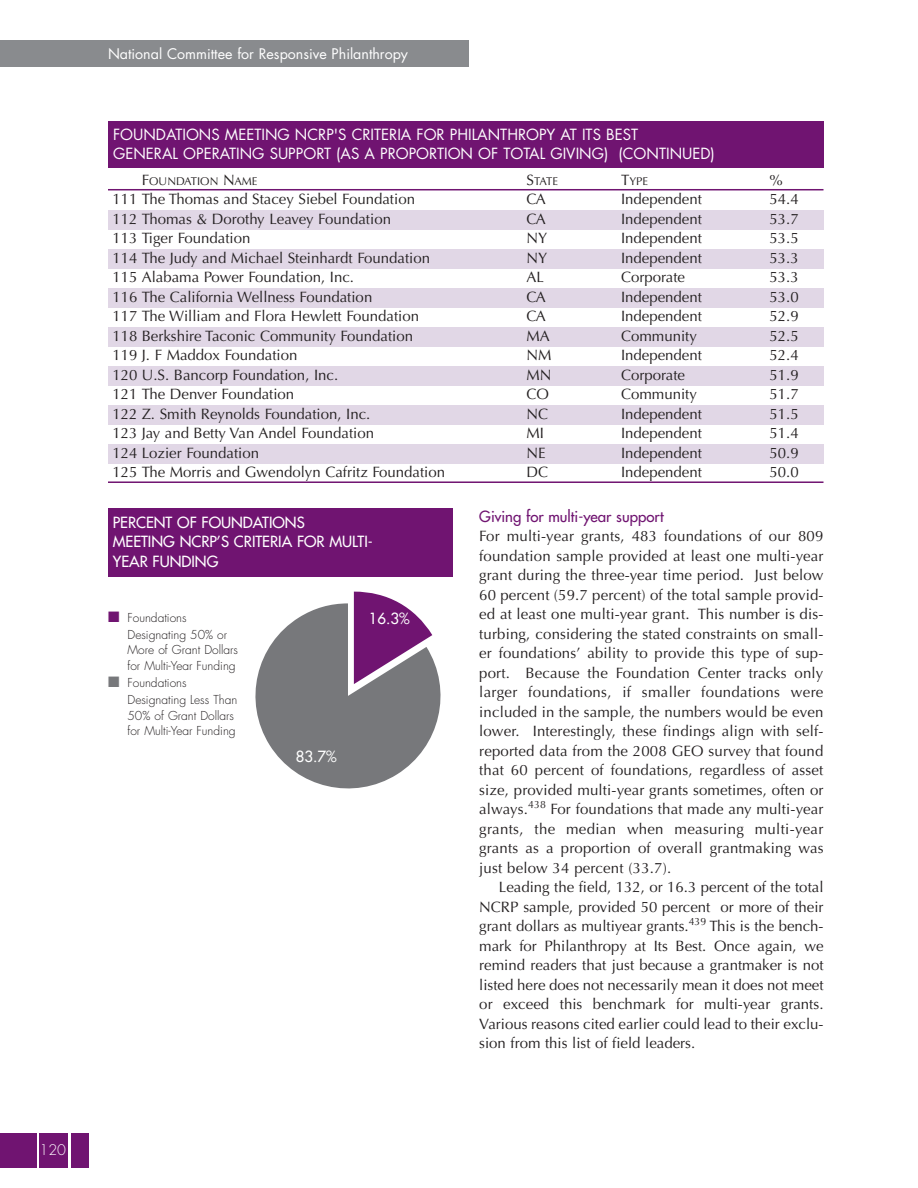
<style>
.page{position:relative;width:918px;height:1188px;background:#fff}
.page>*{position:absolute;margin:0;border:0;box-sizing:border-box;transform-origin:0 0}
.t1{font:15px/19.5px "Optima";color:#231f20;text-align:justify}
.t2{font:15px/19.5px "Futura";color:#fff}
.t3{font:15px/19.5px "Futura";color:#fff}
.t4{font:15px "Futura";color:#701471}
.t5{font:14.25px "Futura";color:#fff}
.t6{font:300 14.25px "Futura";color:#fff}
.t7{font:300 12px/16px "Futura";color:#231f20}
.t8{font:11.25px "Optima";color:#231f20}
.s1{font-size:15px}
.s2{color:#701471}
.s3{color:#77787b}
</style>
<div class="page">
<div style="left:108px;top:210px;width:716px;height:20px;background:#e1d7e6"></div>
<div style="left:108px;top:249px;width:716px;height:19px;background:#e1d7e6"></div>
<div style="left:108px;top:288px;width:716px;height:19px;background:#e1d7e6"></div>
<div style="left:108px;top:327px;width:716px;height:19px;background:#e1d7e6"></div>
<div style="left:108px;top:366px;width:716px;height:19px;background:#e1d7e6"></div>
<div style="left:108px;top:405px;width:716px;height:19px;background:#e1d7e6"></div>
<div style="left:108px;top:444px;width:716px;height:19px;background:#e1d7e6"></div>
<div style="left:108px;top:122px;width:716px;height:46px;background:#701471"></div>
<div style="left:0;top:40px;width:469px;height:28px;background:#898b8e"></div>
<div style="left:0;top:1134px;width:36px;height:34px;background:#701471"></div>
<div style="left:40px;top:1134px;width:28px;height:34px;background:#701471"></div>
<div style="left:72px;top:1134px;width:17px;height:34px;background:#701471"></div>
<hr style="left:108px;top:189px;width:716px;height:1px;background:#701471">
<hr style="left:108px;top:481px;width:716px;height:2px;background:#701471">
<div style="left:108px;top:509px;width:344px;height:68px;background:#701471"></div>
<svg style="left:255px;top:592px;width:186px;height:196px"></svg>
<p class="t6" style="left:40px;top:1143px;width:28px">120</p>
<p class="t5" style="left:108px;top:48px;width:302px">National Committee for Responsive Philanthropy</p>
<p class="t2" style="left:113px;top:126px;width:603px">FOUNDATIONS MEETING NCRP'S CRITERIA FOR PHILANTHROPY AT ITS BEST<br>GENERAL OPERATING SUPPORT (AS A PROPORTION OF TOTAL GIVING) (CONTINUED)</p>
<p class="t8" style="left:142px;top:176px;width:117px"><span class="s1">F</span>OUNDATION <span class="s1">N</span>AME</p>
<p class="t8" style="left:527px;top:176px;width:33px"><span class="s1">S</span>TATE</p>
<p class="t8" style="left:621px;top:176px;width:29px"><span class="s1">T</span>YPE</p>
<p class="t1" style="left:770px;top:172px;width:15px">%</p>
<p class="t1" style="left:113px;top:191px;width:304px">111 The Thomas and Stacey Siebel Foundation</p>
<p class="t1" style="left:527px;top:191px;width:21px">CA</p>
<p class="t1" style="left:621px;top:191px;width:82px">Independent</p>
<p class="t1" style="left:770px;top:191px;width:31px">54.4</p>
<p class="t1" style="left:113px;top:211px;width:280px">112 Thomas &amp; Dorothy Leavey Foundation</p>
<p class="t1" style="left:527px;top:211px;width:21px">CA</p>
<p class="t1" style="left:621px;top:211px;width:82px">Independent</p>
<p class="t1" style="left:770px;top:211px;width:31px">53.7</p>
<p class="t1" style="left:113px;top:230px;width:139px">113 Tiger Foundation</p>
<p class="t1" style="left:527px;top:230px;width:22px">NY</p>
<p class="t1" style="left:621px;top:230px;width:82px">Independent</p>
<p class="t1" style="left:770px;top:230px;width:31px">53.5</p>
<p class="t1" style="left:113px;top:250px;width:319px">114 The Judy and Michael Steinhardt Foundation</p>
<p class="t1" style="left:527px;top:250px;width:22px">NY</p>
<p class="t1" style="left:621px;top:250px;width:82px">Independent</p>
<p class="t1" style="left:770px;top:250px;width:31px">53.3</p>
<p class="t1" style="left:113px;top:269px;width:243px">115 Alabama Power Foundation, Inc.</p>
<p class="t1" style="left:527px;top:269px;width:19px">AL</p>
<p class="t1" style="left:621px;top:269px;width:66px">Corporate</p>
<p class="t1" style="left:770px;top:269px;width:31px">53.3</p>
<p class="t1" style="left:113px;top:289px;width:261px">116 The California Wellness Foundation</p>
<p class="t1" style="left:527px;top:289px;width:21px">CA</p>
<p class="t1" style="left:621px;top:289px;width:82px">Independent</p>
<p class="t1" style="left:770px;top:289px;width:31px">53.0</p>
<p class="t1" style="left:113px;top:308px;width:308px">117 The William and Flora Hewlett Foundation</p>
<p class="t1" style="left:527px;top:308px;width:21px">CA</p>
<p class="t1" style="left:621px;top:308px;width:82px">Independent</p>
<p class="t1" style="left:770px;top:308px;width:31px">52.9</p>
<p class="t1" style="left:113px;top:328px;width:302px">118 Berkshire Taconic Community Foundation</p>
<p class="t1" style="left:527px;top:328px;width:25px">MA</p>
<p class="t1" style="left:621px;top:328px;width:77px">Community</p>
<p class="t1" style="left:770px;top:328px;width:31px">52.5</p>
<p class="t1" style="left:113px;top:347px;width:186px">119 J. F Maddox Foundation</p>
<p class="t1" style="left:527px;top:347px;width:27px">NM</p>
<p class="t1" style="left:621px;top:347px;width:82px">Independent</p>
<p class="t1" style="left:770px;top:347px;width:31px">52.4</p>
<p class="t1" style="left:113px;top:367px;width:227px">120 U.S. Bancorp Foundation, Inc.</p>
<p class="t1" style="left:527px;top:367px;width:27px">MN</p>
<p class="t1" style="left:621px;top:367px;width:66px">Corporate</p>
<p class="t1" style="left:770px;top:367px;width:31px">51.9</p>
<p class="t1" style="left:113px;top:386px;width:183px">121 The Denver Foundation</p>
<p class="t1" style="left:527px;top:386px;width:24px">CO</p>
<p class="t1" style="left:621px;top:386px;width:77px">Community</p>
<p class="t1" style="left:770px;top:386px;width:31px">51.7</p>
<p class="t1" style="left:113px;top:406px;width:259px">122 Z. Smith Reynolds Foundation, Inc.</p>
<p class="t1" style="left:527px;top:406px;width:23px">NC</p>
<p class="t1" style="left:621px;top:406px;width:82px">Independent</p>
<p class="t1" style="left:770px;top:406px;width:31px">51.5</p>
<p class="t1" style="left:113px;top:425px;width:263px">123 Jay and Betty Van Andel Foundation</p>
<p class="t1" style="left:527px;top:425px;width:19px">MI</p>
<p class="t1" style="left:621px;top:425px;width:82px">Independent</p>
<p class="t1" style="left:770px;top:425px;width:31px">51.4</p>
<p class="t1" style="left:113px;top:445px;width:148px">124 Lozier Foundation</p>
<p class="t1" style="left:527px;top:445px;width:21px">NE</p>
<p class="t1" style="left:621px;top:445px;width:82px">Independent</p>
<p class="t1" style="left:770px;top:445px;width:31px">50.9</p>
<p class="t1" style="left:113px;top:464px;width:334px">125 The Morris and Gwendolyn Cafritz Foundation</p>
<p class="t1" style="left:527px;top:464px;width:23px">DC</p>
<p class="t1" style="left:621px;top:464px;width:82px">Independent</p>
<p class="t1" style="left:770px;top:464px;width:31px">50.0</p>
<p class="t3" style="left:113px;top:513px;width:262px">PERCENT OF FOUNDATIONS<br>MEETING NCRP’S CRITERIA FOR MULTI-<br>YEAR FUNDING</p>
<p class="t7" style="left:128px;top:611px;width:112px;text-indent:-20px"><span class="s2">■</span> Foundations<br>Designating 50% or<br>More of Grant Dollars for Multi-Year Funding</p>
<p class="t7" style="left:128px;top:676px;width:111px;text-indent:-20px"><span class="s3">■</span> Foundations<br>Designating Less Than<br>50% of Grant Dollars for Multi-Year Funding</p>
<p class="t3" style="left:369px;top:609px;width:42px">16.3%</p>
<p class="t3" style="left:296px;top:748px;width:42px">83.7%</p>
<p class="t4" style="left:479px;top:508px;width:186px">Giving for multi-year support</p>
<p class="t1" style="left:479px;top:528px;width:346px">For multi-year grants, 483 foundations of our 809 foundation sample provided at least one multi-year grant during the three-year time period. Just below 60 percent (59.7 percent) of the total sample provid&shy;ed at least one multi-year grant. This number is dis&shy;turbing, considering the stated constraints on small&shy;er foundations’ ability to provide this type of sup&shy;port. Because the Foundation Center tracks only larger foundations, if smaller foundations were included in the sample, the numbers would be even lower. Interestingly, these findings align with self&shy;reported data from the 2008 GEO survey that found that 60 percent of foundations, regardless of asset size, provided multi-year grants sometimes, often or always.<sup>438</sup> For foundations that made any multi-year grants, the median when measuring multi-year grants as a proportion of overall grantmaking was just below 34 percent (33.7).</p>
<p class="t1" style="left:479px;top:879px;width:346px;text-indent:20px">Leading the field, 132, or 16.3 percent of the total NCRP sample, provided 50 percent or more of their grant dollars as multiyear grants.<sup>439</sup> This is the bench&shy;mark for Philanthropy at Its Best. Once again, we remind readers that just because a grantmaker is not listed here does not necessarily mean it does not meet or exceed this benchmark for multi-year grants.<br>Various reasons cited earlier could lead to their exclu&shy;sion from this list of field leaders.</p>
</div>
